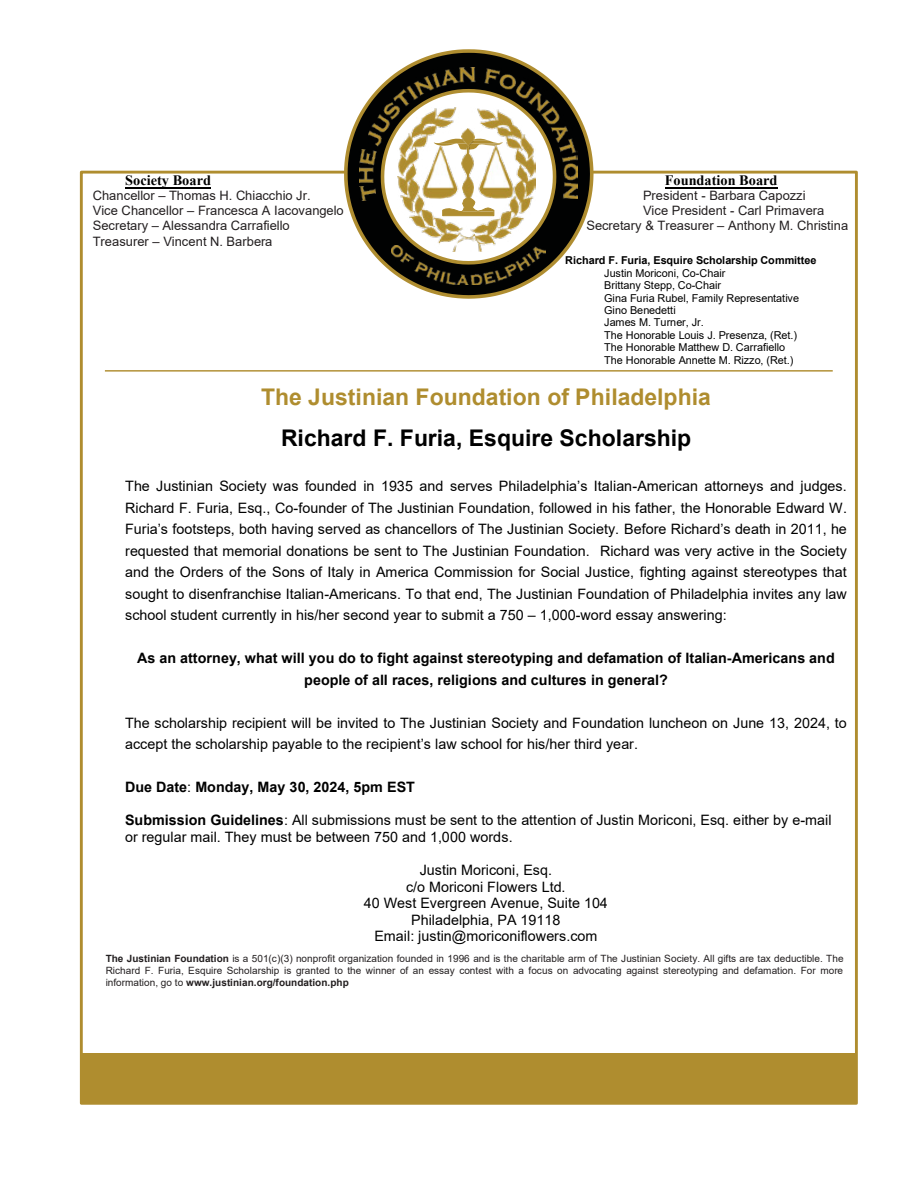
<style>
.page{position:relative;width:918px;height:1188px;background:#fff}
.page>*{position:absolute;margin:0;border:0;box-sizing:border-box;transform-origin:0 0}
.t1{font:700 22.95px "Arial";color:#af8d2f}
.t2{font:700 22.95px "Arial";color:#000}
.t3{font:14.25px/21.5px "Arial";color:#000}
.t4{font:700 14.25px/21.5px "Arial";color:#000;text-align:center}
.t5{font:700 14.25px "Times New Roman";color:#000}
.t6{font:12.9px "Arial";letter-spacing:.005em;color:#231f20}
.t7{font:10.8px/12.5px "Arial";color:#000}
.t8{font:700 10.8px "Arial";letter-spacing:-.005em;color:#000}
.t9{font:10.05px/12.1px "Arial";color:#231f20;text-align:justify}
.s1{font-weight:400}
.s2{font-weight:700}
</style>
<div class="page">
<svg style="left:342px;top:49px;width:253px;height:250px"></svg>
<img style="left:359px;top:186px;width:16px;height:15px">
<img style="left:360px;top:150px;width:9px;height:33px">
<img style="left:369px;top:67px;width:208px;height:131px">
<img style="left:392px;top:266px;width:154px;height:19px">
<svg style="left:379px;top:87px;width:179px;height:179px"></svg>
<hr style="left:105px;top:370px;width:728px;height:2px;background:#af8d2f">
<div style="left:81px;top:1053px;width:776px;height:51px;background:#af8d2f"></div>
<hr style="left:125px;top:187px;width:86px;height:1px;background:#000">
<hr style="left:665px;top:187px;width:113px;height:1px;background:#000">
<p class="t5" style="left:125px;top:170px;width:87px">Society Board</p>
<p class="t5" style="left:665px;top:170px;width:114px">Foundation Board</p>
<p class="t6" style="left:93px;top:187px;width:220px">Chancellor – Thomas H. Chiacchio Jr.</p>
<p class="t6" style="left:643px;top:187px;width:164px">President - Barbara Capozzi</p>
<p class="t6" style="left:93px;top:202px;width:253px">Vice Chancellor – Francesca A Iacovangelo</p>
<p class="t6" style="left:643px;top:202px;width:183px">Vice President - Carl Primavera</p>
<p class="t6" style="left:93px;top:217px;width:199px">Secretary – Alessandra Carrafiello</p>
<p class="t6" style="left:586px;top:217px;width:263px">Secretary &amp; Treasurer – Anthony M. Christina</p>
<p class="t6" style="left:93px;top:232px;width:181px">Treasurer – Vincent N. Barbera</p>
<p class="t8" style="left:565px;top:253px;width:253px">Richard F. Furia, Esquire Scholarship Committee</p>
<p class="t7" style="left:604px;top:267px;width:196px">Justin Moriconi, Co-Chair<br>Brittany Stepp, Co-Chair<br>Gina Furia Rubel, Family Representative<br>Gino Benedetti<br>James M. Turner, Jr.<br>The Honorable Louis J. Presenza, (Ret.)<br>The Honorable Matthew D. Carrafiello<br>The Honorable Annette M. Rizzo, (Ret.)</p>
<h1 class="t1" style="left:261px;top:381px;width:451px">The Justinian Foundation of Philadelphia</h1>
<h1 class="t2" style="left:281px;top:422px;width:412px">Richard F. Furia, Esquire Scholarship</h1>
<p class="t3" style="left:125px;top:475px;width:723px;text-align:justify">The Justinian Society was founded in 1935 and serves Philadelphia’s Italian-American attorneys and judges.<br>Richard F. Furia, Esq., Co-founder of The Justinian Foundation, followed in his father, the Honorable Edward W.<br>Furia’s footsteps, both having served as chancellors of The Justinian Society. Before Richard’s death in 2011, he requested that memorial donations be sent to The Justinian Foundation. Richard was very active in the Society and the Orders of the Sons of Italy in America Commission for Social Justice, fighting against stereotypes that sought to disenfranchise Italian-Americans. To that end, The Justinian Foundation of Philadelphia invites any law school student currently in his/her second year to submit a 750 – 1,000-word essay answering:</p>
<p class="t4" style="left:137px;top:648px;width:699px">As an attorney, what will you do to fight against stereotyping and defamation of Italian-Americans and people of all races, religions and cultures in general?</p>
<p class="t3" style="left:125px;top:712px;width:723px">The scholarship recipient will be invited to The Justinian Society and Foundation luncheon on June 13, 2024, to accept the scholarship payable to the recipient’s law school for his/her third year.</p>
<p class="t4" style="left:125px;top:777px;width:291px">Due Date<span class="s1">:</span> Monday, May 30, 2024, 5pm EST</p>
<p class="t3" style="left:125px;top:812px;width:708px;line-height:16.5px"><span class="s2">Submission Guidelines</span>: All submissions must be sent to the attention of Justin Moriconi, Esq. either by e-mail or regular mail. They must be between 750 and 1,000 words.</p>
<p class="t3" style="left:364px;top:862px;width:246px;line-height:16.5px;text-align:center">Justin Moriconi, Esq.<br>c/o Moriconi Flowers Ltd.<br>40 West Evergreen Avenue, Suite 104<br>Philadelphia, PA 19118<br>Email: justin@moriconiflowers.com</p>
<p class="t9" style="left:106px;top:952px;width:739px"><span class="s2">The Justinian Foundation</span> is a 501(c)(3) nonprofit organization founded in 1996 and is the charitable arm of The Justinian Society. All gifts are tax deductible. The Richard F. Furia, Esquire Scholarship is granted to the winner of an essay contest with a focus on advocating against stereotyping and defamation. For more information, go to <span class="s2">www.justinian.org/foundation.php</span></p>
</div>
